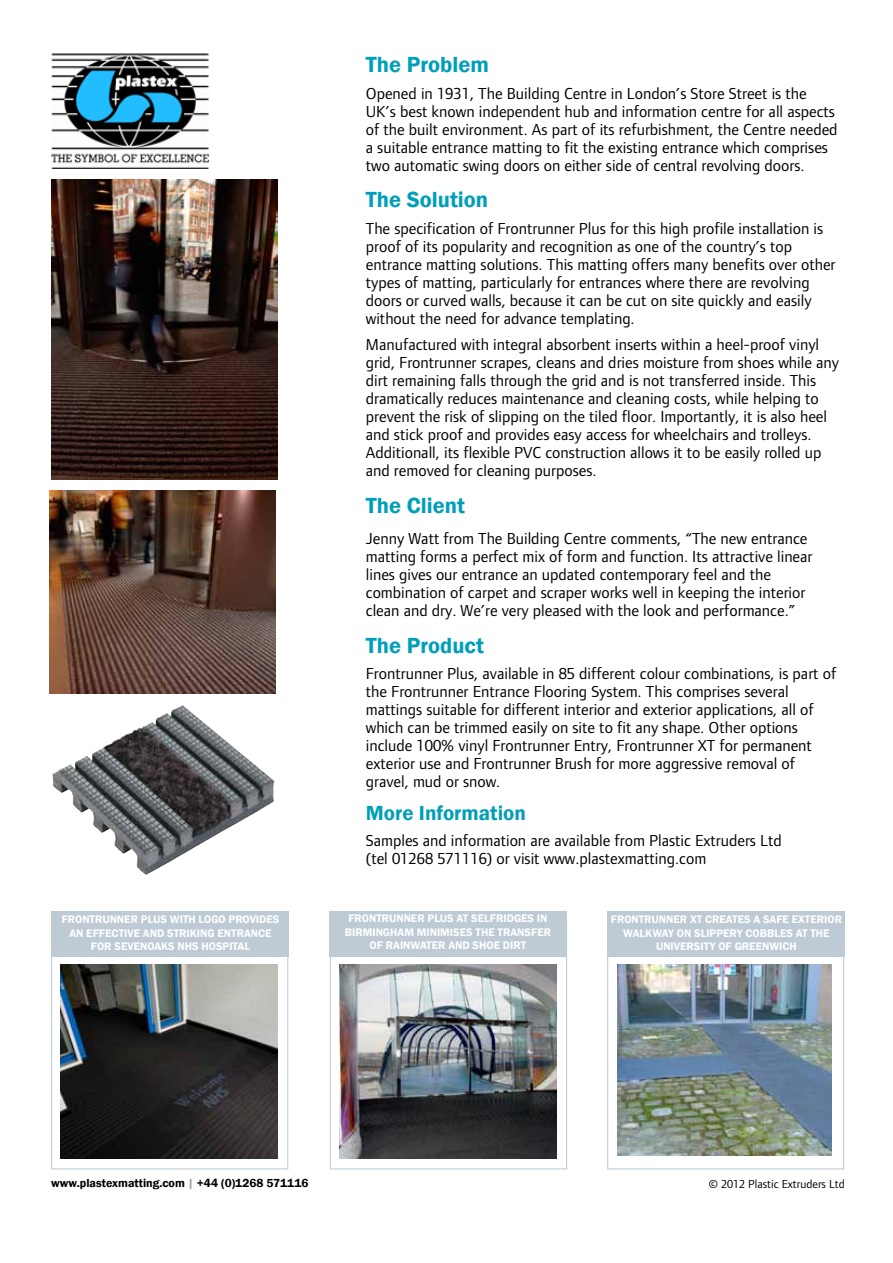
<style>
.page{position:relative;width:893px;height:1263px;background:#fff}
.page>*{position:absolute;margin:0;border:0;box-sizing:border-box;transform-origin:0 0}
.t1{font:600 22.5px "Franklin Gothic";color:#009fb9}
.t2{font:600 21px "Franklin Gothic";color:#009fb9}
.t3{font:16.5px/18px "Foundry Form Sans";color:#000}
.t4{font:600 12px "Franklin Gothic";color:#000}
.t5{font:12px "Foundry Form Sans";color:#000}
.t6{font:600 11.25px/13.5px "Franklin Gothic";color:#fff}
.s1{color:#99a49c}
</style>
<div class="page">
<img style="left:51px;top:53px;width:158px;height:116px">
<div style="left:607px;top:911px;width:237px;height:258px;border:1px solid #becbd5"></div>
<div style="left:607px;top:911px;width:237px;height:46px;background:#becbd5"></div>
<div style="left:330px;top:921px;width:237px;height:248px;border:1px solid #becbd5"></div>
<div style="left:330px;top:911px;width:237px;height:46px;background:#becbd5"></div>
<div style="left:51px;top:920px;width:237px;height:249px;border:1px solid #becbd5"></div>
<div style="left:51px;top:911px;width:237px;height:46px;background:#becbd5"></div>
<img style="left:340px;top:965px;width:217px;height:193px">
<img style="left:61px;top:965px;width:217px;height:193px">
<img style="left:618px;top:965px;width:214px;height:190px">
<img style="left:51px;top:180px;width:227px;height:299px">
<img style="left:49px;top:490px;width:227px;height:203px">
<img style="left:52px;top:705px;width:223px;height:170px">
<p class="t6" style="left:62px;top:913px;width:94px">FRONTRUNNER PLUS</p>
<p class="t6" style="left:170px;top:913px;width:93px">WITH LOGO PROVIDES</p>
<p class="t6" style="left:69px;top:926px;width:24px">AN EFFECTI</p>
<p class="t6" style="left:127px;top:926px;width:47px">VE AND STRI</p>
<p class="t6" style="left:91px;top:926px;width:175px;text-indent:99px">KING ENTRANCE<br>FOR SEVENOAKS NHS HOSPITAL</p>
<h1 class="t1" style="left:366px;top:51px;width:125px">THE PROBLEM</h1>
<p class="t3" style="left:366px;top:84px;width:473px">Opened in 1931, The Building Centre in London’s Store Street is the UK’s best known independent hub and information centre for all aspects of the built environment. As part of its refurbishment, the Centre needed a suitable entrance matting to fit the existing entrance which comprises two automatic swing doors on either side of central revolving doors.</p>
<h1 class="t1" style="left:366px;top:186px;width:124px">THE SOLUTION</h1>
<p class="t3" style="left:366px;top:219px;width:471px">The specification of Frontrunner Plus for this high profile installation is proof of its popularity and recognition as one of the country’s top entrance matting solutions. This matting offers many benefits over other types of matting, particularly for entrances where there are revolving doors or curved walls, because it can be cut on site quickly and easily without the need for advance templating.</p>
<p class="t3" style="left:366px;top:336px;width:475px">Manufactured with integral absorbent inserts within a heel-proof vinyl grid, Frontrunner scrapes, cleans and dries moisture from shoes while any dirt remaining falls through the grid and is not transferred inside. This dramatically reduces maintenance and cleaning costs, while helping to prevent the risk of slipping on the tiled floor. Importantly, it is also heel and stick proof and provides easy access for wheelchairs and trolleys.<br>Additionall, its flexible PVC construction allows it to be easily rolled up and removed for cleaning purposes.</p>
<h1 class="t1" style="left:366px;top:492px;width:101px">THE CLIENT</h1>
<p class="t3" style="left:366px;top:529px;width:448px">Jenny Watt from The Building Centre comments, “The new entrance matting forms a perfect mix of form and function. Its attractive linear lines gives our entrance an updated contemporary feel and the combination of carpet and scraper works well in keeping the interior clean and dry. We’re very pleased with the look and performance.”</p>
<h1 class="t1" style="left:366px;top:631px;width:120px">THE PRODUCT</h1>
<p class="t3" style="left:366px;top:664px;width:472px">Frontrunner Plus, available in 85 different colour combinations, is part of the Frontrunner Entrance Flooring System. This comprises several mattings suitable for different interior and exterior applications, all of which can be trimmed easily on site to fit any shape. Other options include 100% vinyl Frontrunner Entry, Frontrunner XT for permanent exterior use and Frontrunner Brush for more aggressive removal of gravel, mud or snow.</p>
<p class="t2" style="left:366px;top:800px;width:162px">MORE INFORMATION</p>
<p class="t3" style="left:366px;top:831px;width:417px">Samples and information are available from Plastic Extruders Ltd (tel 01268 571116) or visit www.plastexmatting.com</p>
<p class="t6" style="left:348px;top:912px;width:94px">FRONTRUNNER PLUS</p>
<p class="t6" style="left:457px;top:912px;width:22px">AT SELFRID</p>
<p class="t6" style="left:514px;top:912px;width:35px">GES IN</p>
<p class="t6" style="left:345px;top:925px;width:7px">BIRMI</p>
<p class="t6" style="left:370px;top:925px;width:163px;text-indent:6px">NGHAM MINIMISES THE TRANSFER<br>OF RAI NWATER</p>
<p class="t6" style="left:448px;top:939px;width:62px">AND SHOE DIRT</p>
<p class="t6" style="left:611px;top:913px;width:102px">FRONTRU NNER XT CREATES</p>
<p class="t6" style="left:753px;top:913px;width:18px">A SAFE</p>
<p class="t6" style="left:792px;top:913px;width:7px">EXTERI</p>
<p class="t6" style="left:827px;top:913px;width:13px">OR</p>
<p class="t6" style="left:623px;top:926px;width:78px">WAL KWAY ON SLIPPERY</p>
<p class="t6" style="left:745px;top:926px;width:22px">COBBLES</p>
<p class="t6" style="left:796px;top:926px;width:34px">AT THE</p>
<p class="t6" style="left:656px;top:940px;width:31px">UNIVERSITY</p>
<p class="t6" style="left:718px;top:940px;width:24px">OF GREE</p>
<p class="t6" style="left:762px;top:940px;width:36px">NWICH</p>
<p class="t4" style="left:51px;top:1175px;width:259px">WWW.PLASTEXMATTING.COM <span class="s1">|</span> +44 (0)1268 571116</p>
<p class="t5" style="left:709px;top:1177px;width:137px">© 2012 Plastic Extruders Ltd</p>
</div>
